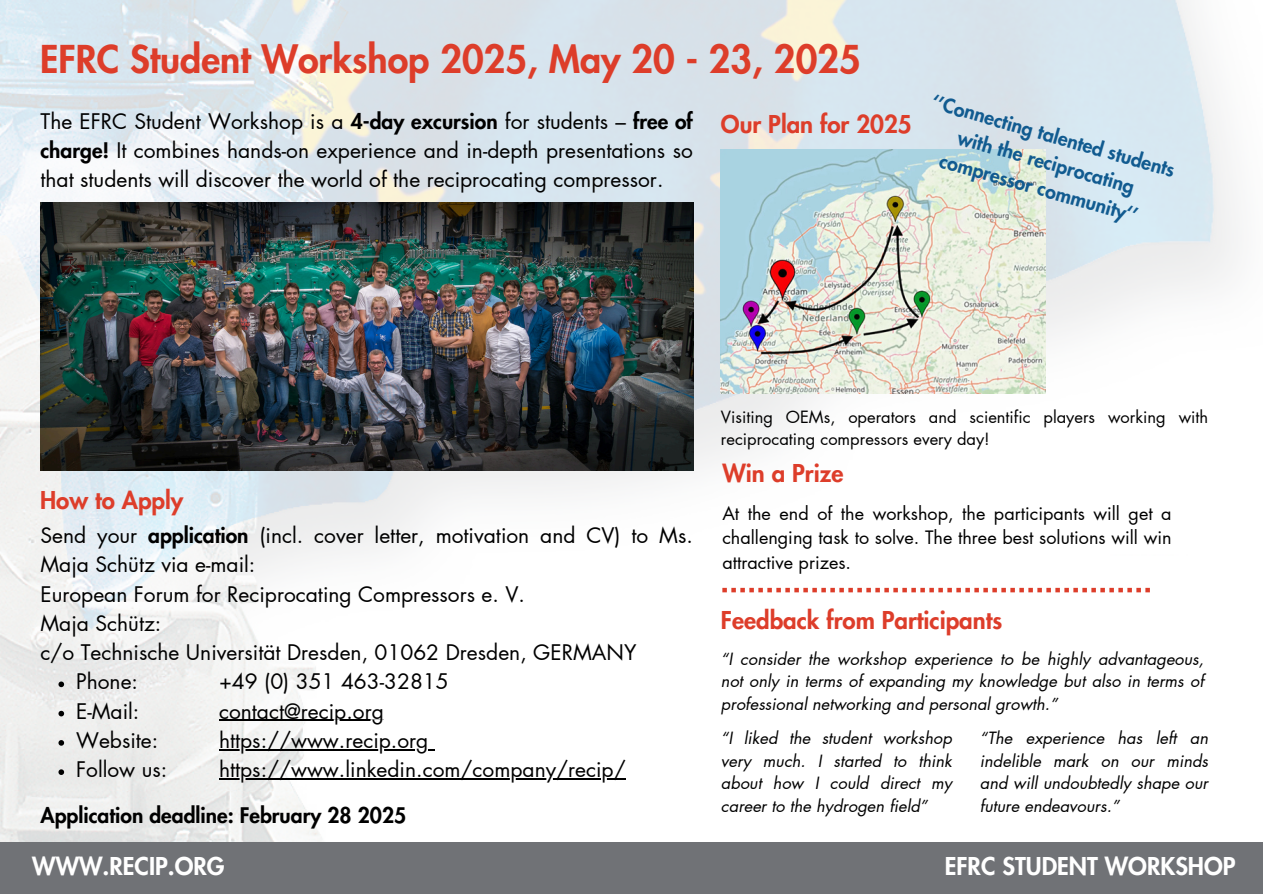
<style>
.page{position:relative;width:1263px;height:894px;background:#fff}
.page>*{position:absolute;margin:0;border:0;box-sizing:border-box;transform-origin:0 0}
.t1{font:800 37.5px "Futura LT Pro";color:#dd3d2a}
.t2{font:800 24px "Futura LT Pro";color:#dd3d2a}
.t3{font:800 24px "Futura LT Pro";color:#fff}
.t4{font:21px/29.2px "Futura LT Pro";color:#000;text-align:justify}
.t5{font:800 21px "Futura LT Pro";color:#000}
.t6{font:800 19.5px/27px "Futura LT Pro";color:#115b90;text-align:center}
.t7{font:18px/24.8px "Futura LT Pro";color:#000;text-align:justify}
.t8{font:italic 16.5px/22.5px "Futura LT Pro";color:#000;text-align:justify}
.t9{font:16.5px/22.5px "Futura LT Pro";color:#000}
.s1{font-weight:800}
</style>
<div class="page">
<img style="left:0;top:0;width:1239px;height:841px">
<div style="left:537px;top:555px;width:726px;height:338px;background:#fff"></div>
<div style="left:0;top:841px;width:1263px;height:52px;background:#707276"></div>
<img style="left:40px;top:202px;width:653px;height:268px">
<img style="left:721px;top:150px;width:324px;height:244px">
<svg style="left:58px;top:681px;width:6px;height:6px"></svg>
<svg style="left:58px;top:710px;width:6px;height:6px"></svg>
<svg style="left:58px;top:739px;width:6px;height:6px"></svg>
<svg style="left:58px;top:769px;width:6px;height:5px"></svg>
<svg style="left:722px;top:587px;width:428px;height:5px"></svg>
<hr style="left:219px;top:719px;width:165px;height:1px;background:#000">
<hr style="left:219px;top:748px;width:209px;height:2px;background:#000">
<svg style="left:428px;top:748px;width:7px;height:2px"></svg>
<hr style="left:219px;top:778px;width:407px;height:1px;background:#000">
<h4 class="t1" style="left:40px;top:42px;width:822px">EFRC Student Workshop 2025, May 20 - 23, 2025</h4>
<h5 class="t4" style="left:40px;top:107px;width:654px">The EFRC Student Workshop is a <span class="s1">4-day excursion</span> for students – <span class="s1">free of charge!</span> It combines hands-on experience and in-depth presentations so that students will discover the world of the reciprocating compressor.</h5>
<p class="t2" style="left:721px;top:113px;width:192px">Our Plan for 2025</p>
<p class="t6" style="left:936px;top:89px;width:253px;rotate:16deg">‘’Connecting talented students with the reciprocating compressor community‘’</p>
<h3 class="t2" style="left:40px;top:489px;width:145px">How to Apply</h3>
<h3 class="t4" style="left:40px;top:521px;width:654px;text-align:left">Send your <span class="s1">application</span> (incl. cover letter, motivation and CV) to Ms.<br>Maja Schütz via e-mail:<br>European Forum for Reciprocating Compressors e. V.<br>Maja Schütz:<br>c/o Technische Universität Dresden, 01062 Dresden, GERMANY</h3>
<p class="t4" style="left:76px;top:667px;width:63px">Phone:</p>
<h5 class="t4" style="left:76px;top:697px;width:65px">E-Mail:</h5>
<p class="t4" style="left:76px;top:726px;width:84px">Website:</p>
<p class="t4" style="left:76px;top:755px;width:93px">Follow us:</p>
<p class="t4" style="left:219px;top:667px;width:231px">+49 (0) 351 463-32815</p>
<p class="t4" style="left:219px;top:697px;width:166px">contact@recip.org</p>
<p class="t4" style="left:219px;top:726px;width:211px">https://www.recip.org</p>
<h4 class="t4" style="left:219px;top:755px;width:408px">https://www.linkedin.com/company/recip/</h4>
<h2 class="t5" style="left:41px;top:805px;width:367px">Application deadline: February 28 2025</h2>
<p class="t9" style="left:721px;top:406px;width:489px">Visiting OEMs, operators and scientific players working with reciprocating compressors every day!</p>
<h3 class="t2" style="left:722px;top:462px;width:123px">Win a Prize</h3>
<p class="t7" style="left:722px;top:501px;width:451px">At the end of the workshop, the participants will get a challenging task to solve. The three best solutions will win attractive prizes.</p>
<p class="t2" style="left:721px;top:609px;width:283px">Feedback from Participants</p>
<h3 class="t8" style="left:721px;top:648px;width:484px">“I consider the workshop experience to be highly advantageous, not only in terms of expanding my knowledge but also in terms of professional networking and personal growth.”</h3>
<h5 class="t8" style="left:721px;top:727px;width:232px">“I liked the student workshop very much. I started to think about how I could direct my career to the hydrogen field”</h5>
<p class="t8" style="left:980px;top:727px;width:230px">“The experience has left an indelible mark on our minds and will undoubtedly shape our future endeavours.”</p>
<p class="t3" style="left:32px;top:855px;width:194px">WWW.RECIP.ORG</p>
<h1 class="t3" style="left:945px;top:855px;width:292px">EFRC STUDENT WORKSHOP</h1>
</div>
